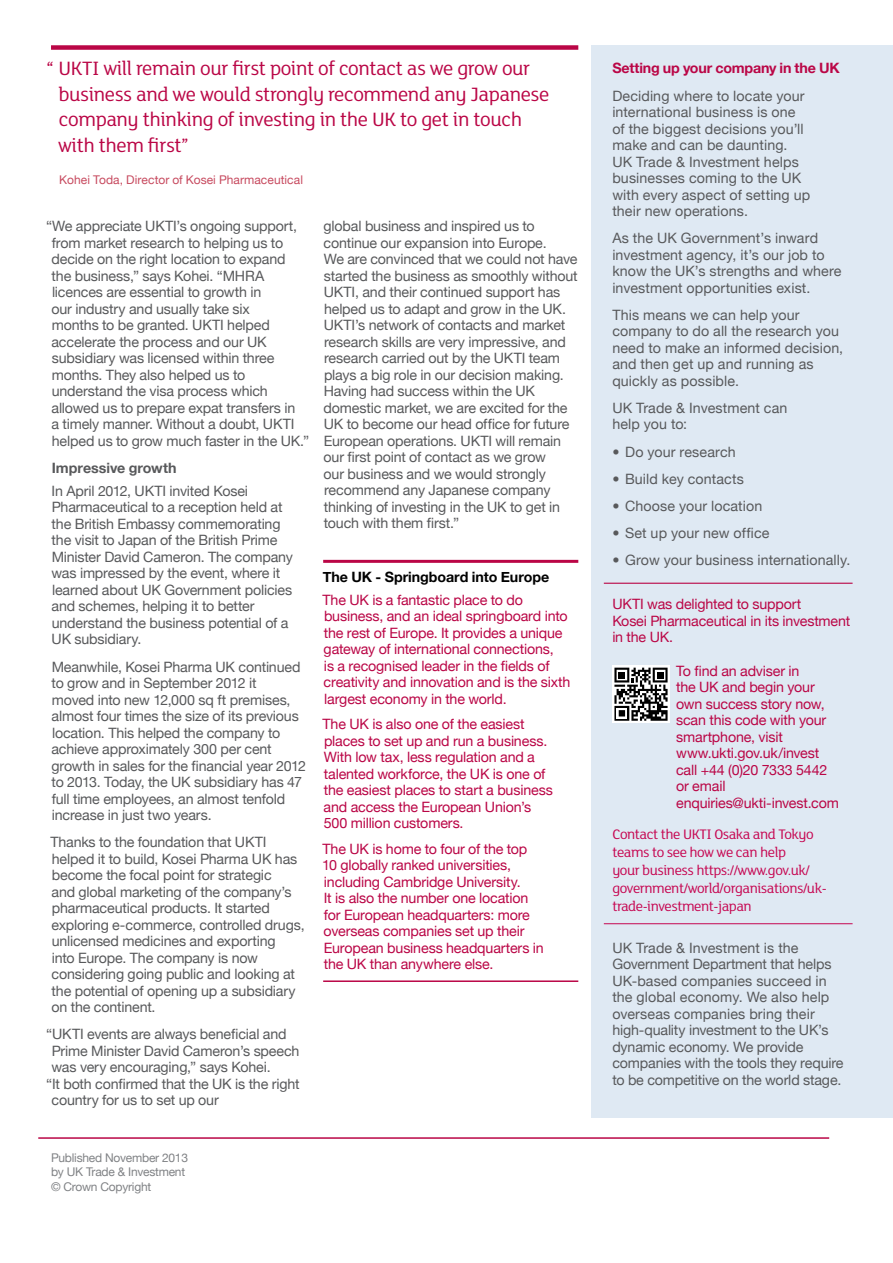
<style>
.page{position:relative;width:893px;height:1263px;background:#fff}
.page>*{position:absolute;margin:0;border:0;box-sizing:border-box;transform-origin:0 0}
._09_Quote{font:21px/25.5px "FS Lola";letter-spacing:-.02em;color:#ba0646}
.manilla_CTA{font:15px/18px "FS Lola";letter-spacing:-.03em;color:#c60651}
._04_BodyCopy{font:14.25px/16.5px "Helvetica Neue";letter-spacing:-.01em;color:#58595b}
._04_BodyCopy-2{font:14.25px/16.5px "Helvetica Neue";letter-spacing:.01em;color:#58595b}
._04a_BodyCopyHighlig{font:14.25px/16.5px "Helvetica Neue";letter-spacing:-.01em;color:#ba0646}
.london_calling{font:14.25px/16.5px "Helvetica Neue";letter-spacing:-.01em;color:#ba0646}
._10_QR_Code_info{font:14.25px/16.5px "Helvetica Neue";letter-spacing:-.01em;color:#ba0646}
._05_Bullet{font:14.25px "Helvetica Neue";letter-spacing:.01em;color:#58595b}
.above_QR_code{font:14.25px/16.5px "Helvetica Neue";letter-spacing:-.01em;color:#ba0646}
._03a_SubHighlight{font:700 14.25px "Helvetica Neue";letter-spacing:-.005em;color:#000}
._04_BodyCopy-3{font:700 14.25px "Helvetica Neue";letter-spacing:-.015em;color:#ba0646}
._03_Subhead{font:700 14.25px "Helvetica Neue";letter-spacing:-.005em;color:#58595b}
._08_Signoff{font:12px/14.2px "Helvetica Neue";letter-spacing:-.02em;color:#808285}
.quotee{font:12px "Helvetica Neue";letter-spacing:.005em;color:#c74a5f}
</style>
<div class="page">
<div style="left:51px;top:45px;width:527px;height:5px;background:#ba0646"></div>
<hr style="left:38px;top:1137px;width:791px;height:2px;background:#ba0646">
<hr style="left:323px;top:560px;width:255px;height:3px;background:#ba0646">
<hr style="left:323px;top:980px;width:255px;height:2px;background:#ba0646">
<div style="left:591px;top:45px;width:302px;height:1072px;background:#dfe9f3"></div>
<hr style="left:604px;top:583px;width:249px;height:1px;background:#ba0646">
<hr style="left:604px;top:923px;width:249px;height:1px;background:#c60651">
<div style="left:612px;top:665px;width:58px;height:58px;background:#fff"></div>
<svg style="left:614px;top:668px;width:54px;height:53px"></svg>
<p class="_09_Quote" style="left:58px;top:55px;width:493px;text-indent:-12px">“ UKTI will remain our first point of contact as we grow our business and we would strongly recommend any Japanese company thinking of investing in the UK to get in touch with them first”</p>
<p class="quotee" style="left:59px;top:172px;width:245px">Kohei Toda, Director of Kosei Pharmaceutical</p>
<p class="_04_BodyCopy" style="left:51px;top:218px;width:259px;text-indent:-5px">“We appreciate UKTI’s ongoing support, from market research to helping us to decide on the right location to expand<br>the business,” says Kohei. “MHRA licences are essential to growth in<br>our industry and usually take six<br>months to be granted. UKTI helped accelerate the process and our UK subsidiary was licensed within three months. They also helped us to understand the visa process which allowed us to prepare expat transfers in<br>a timely manner. Without a doubt, UKTI helped us to grow much faster in the UK.”</p>
<p class="_03_Subhead" style="left:52px;top:459px;width:126px">Impressive growth</p>
<p class="_04_BodyCopy" style="left:51px;top:482px;width:243px">In April 2012, UKTI invited Kosei Pharmaceutical to a reception held at the British Embassy commemorating the visit to Japan of the British Prime Minister David Cameron. The company was impressed by the event, where it learned about UK Government policies and schemes, helping it to better understand the business potential of a UK subsidiary.</p>
<p class="_04_BodyCopy" style="left:51px;top:658px;width:256px">Meanwhile, Kosei Pharma UK continued to grow and in September 2012 it<br>moved into new 12,000 sq ft premises, almost four times the size of its previous location. This helped the company to achieve approximately 300 per cent growth in sales for the financial year 2012 to 2013. Today, the UK subsidiary has 47 full time employees, an almost tenfold increase in just two years.</p>
<p class="_04_BodyCopy" style="left:50px;top:834px;width:256px">Thanks to the foundation that UKTI helped it to build, Kosei Pharma UK has become the focal point for strategic<br>and global marketing of the company’s pharmaceutical products. It started exploring e-commerce, controlled drugs, unlicensed medicines and exporting<br>into Europe. The company is now considering going public and looking at the potential of opening up a subsidiary on the continent.</p>
<p class="_04_BodyCopy" style="left:46px;top:1026px;width:242px">“UKTI events are always beneficial and</p>
<p class="_04_BodyCopy" style="left:52px;top:1042px;width:249px">Prime Minister David Cameron’s speech</p>
<p class="_04_BodyCopy" style="left:52px;top:1059px;width:221px">was very encouraging,” says Kohei.</p>
<p class="_04_BodyCopy" style="left:46px;top:1075px;width:255px">“It both confirmed that the UK is the right</p>
<p class="_04_BodyCopy" style="left:51px;top:1092px;width:169px">country for us to set up our</p>
<p class="_04_BodyCopy" style="left:324px;top:218px;width:256px">global business and inspired us to continue our expansion into Europe.<br>We are convinced that we could not have started the business as smoothly without UKTI, and their continued support has helped us to adapt and grow in the UK.<br>UKTI’s network of contacts and market research skills are very impressive, and research carried out by the UKTI team plays a big role in our decision making.<br>Having had success within the UK domestic market, we are excited for the UK to become our head office for future European operations. UKTI will remain our first point of contact as we grow<br>our business and we would strongly recommend any Japanese company thinking of investing in the UK to get in touch with them first.”</p>
<p class="_03a_SubHighlight" style="left:323px;top:568px;width:228px">The UK - Springboard into Europe</p>
<p class="_04a_BodyCopyHighlig" style="left:323px;top:591px;width:249px">The UK is a fantastic place to do business, and an ideal springboard into the rest of Europe. It provides a unique gateway of international connections,<br>is a recognised leader in the fields of creativity and innovation and is the sixth largest economy in the world.</p>
<p class="_04a_BodyCopyHighlig" style="left:323px;top:716px;width:232px">The UK is also one of the easiest places to set up and run a business.<br>With low tax, less regulation and a talented workforce, the UK is one of the easiest places to start a business and access the European Union’s<br>500 million customers.</p>
<p class="london_calling" style="left:322px;top:840px;width:223px">The UK is home to four of the top<br>10 globally ranked universities, including Cambridge University.<br>It is also the number one location for European headquarters: more overseas companies set up their<br>European business headquarters in the UK than anywhere else.</p>
<p class="_08_Signoff" style="left:51px;top:1151px;width:138px">Published November 2013 by UK Trade &amp; Investment © Crown Copyright</p>
<p class="_04_BodyCopy-3" style="left:612px;top:60px;width:229px">Setting up your company in the UK</p>
<p class="_04_BodyCopy-2" style="left:612px;top:87px;width:199px">Deciding where to locate your international business is one of the biggest decisions you’ll make and can be daunting.<br>UK Trade &amp; Investment helps businesses coming to the UK with every aspect of setting up their new operations.</p>
<p class="_04_BodyCopy-2" style="left:612px;top:230px;width:231px">As the UK Government’s inward investment agency, it’s our job to know the UK’s strengths and where investment opportunities exist.</p>
<p class="_04_BodyCopy-2" style="left:612px;top:306px;width:232px">This means we can help your company to do all the research you need to make an informed decision, and then get up and running as quickly as possible.</p>
<p class="_04_BodyCopy" style="left:612px;top:399px;width:177px">UK Trade &amp; Investment can help you to:</p>
<p class="_05_Bullet" style="left:612px;top:443px;width:125px">• Do your research</p>
<p class="_05_Bullet" style="left:612px;top:470px;width:133px">• Build key contacts</p>
<p class="_05_Bullet" style="left:612px;top:497px;width:152px">• Choose your location</p>
<p class="_05_Bullet" style="left:612px;top:524px;width:159px">• Set up your new office</p>
<p class="_05_Bullet" style="left:612px;top:552px;width:240px">• Grow your business internationally.</p>
<p class="above_QR_code" style="left:612px;top:596px;width:239px">UKTI was delighted to support<br>Kosei Pharmaceutical in its investment in the UK.</p>
<p class="_10_QR_Code_info" style="left:676px;top:662px;width:164px">To find an adviser in<br>the UK and begin your own success story now, scan this code with your smartphone, visit www.ukti.gov.uk/invest call +44 (0)20 7333 5442 or email enquiries@ukti-invest.com</p>
<p class="manilla_CTA" style="left:612px;top:824px;width:216px">Contact the UKTI Osaka and Tokyo teams to see how we can help<br>your business https://www.gov.uk/ government/world/organisations/uk&shy;trade-investment-japan</p>
<p class="_04_BodyCopy" style="left:612px;top:939px;width:233px">UK Trade &amp; Investment is the<br>Government Department that helps<br>UK-based companies succeed in the global economy. We also help overseas companies bring their high-quality investment to the UK’s dynamic economy. We provide companies with the tools they require to be competitive on the world stage.</p>
</div>
